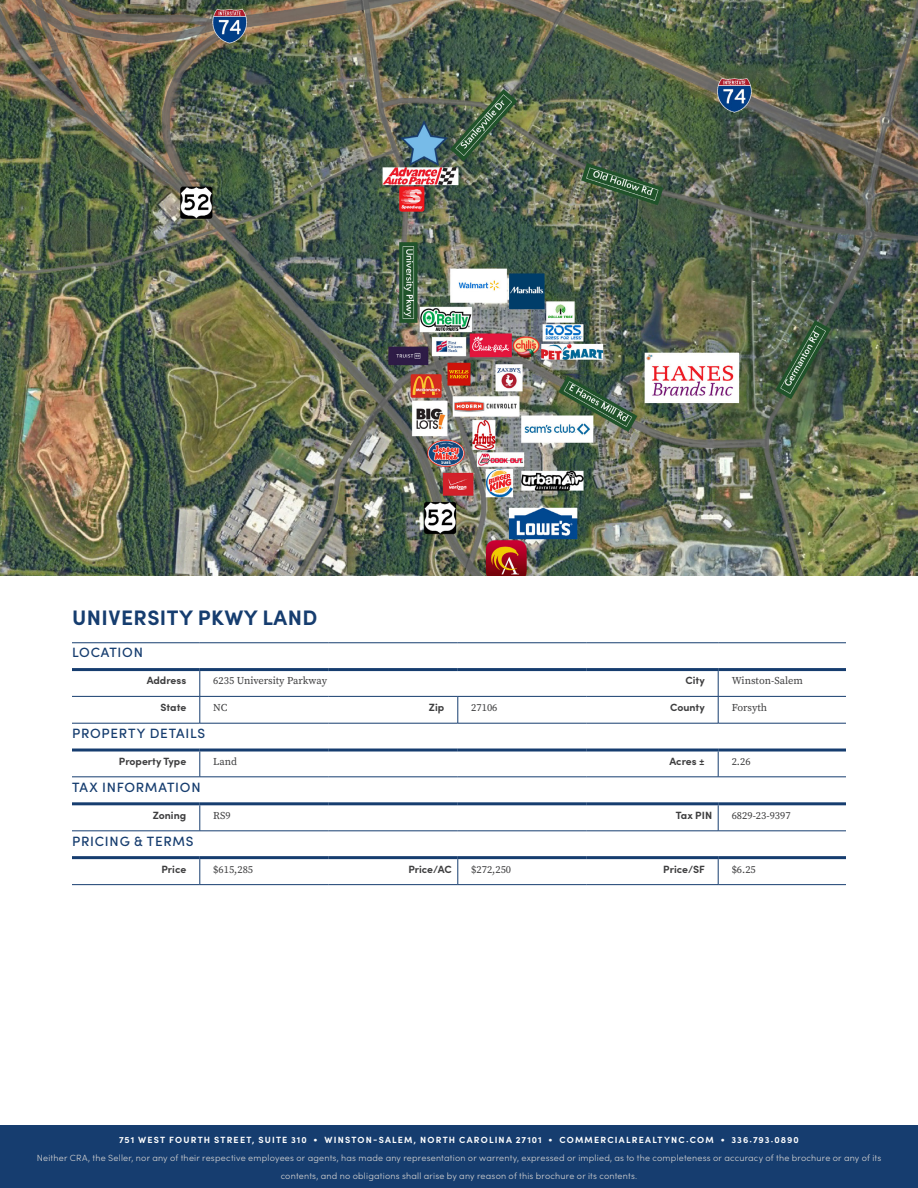
<style>
.page{position:relative;width:918px;height:1188px;background:#fff}
.page>*{position:absolute;margin:0;border:0;box-sizing:border-box;transform-origin:0 0}
.t1{font:700 21px "Sofia Pro";letter-spacing:.02em;color:#163d6f}
.t2{font:500 13.5px "Sofia Pro";letter-spacing:.055em;color:#163d6f}
.t3{font:10.5px "Source Serif Pro";color:#3e3e3f}
.t4{font:700 10.5px "Sofia Pro";color:#3e3e3f}
.t5{font:300 9px/18px "Sofia Pro";letter-spacing:.025em;color:#d4d3d2;text-align:center}
.t6{font:700 9px "Sofia Pro";letter-spacing:.135em;color:#fff}
</style>
<div class="page">
<img style="left:0;top:0;width:918px;height:576px">
<hr style="left:718px;top:696px;width:128px;height:1px;background:#163d6f">
<hr style="left:200px;top:884px;width:129px;height:1px;background:#163d6f">
<hr style="left:718px;top:884px;width:128px;height:1px;background:#163d6f">
<svg style="left:200px;top:859px;width:1px;height:25px"></svg>
<hr style="left:72px;top:884px;width:128px;height:1px;background:#163d6f">
<svg style="left:718px;top:859px;width:1px;height:25px"></svg>
<hr style="left:587px;top:884px;width:131px;height:1px;background:#163d6f">
<hr style="left:200px;top:831px;width:129px;height:1px;background:#163d6f">
<hr style="left:329px;top:831px;width:129px;height:1px;background:#163d6f">
<hr style="left:458px;top:831px;width:129px;height:1px;background:#163d6f">
<hr style="left:72px;top:856px;width:128px;height:3px;background:#163d6f">
<hr style="left:200px;top:856px;width:129px;height:3px;background:#163d6f">
<hr style="left:587px;top:856px;width:131px;height:3px;background:#163d6f">
<hr style="left:718px;top:856px;width:128px;height:3px;background:#163d6f">
<hr style="left:72px;top:831px;width:128px;height:1px;background:#163d6f">
<svg style="left:200px;top:805px;width:1px;height:26px"></svg>
<hr style="left:200px;top:777px;width:129px;height:1px;background:#163d6f">
<hr style="left:718px;top:777px;width:128px;height:1px;background:#163d6f">
<hr style="left:72px;top:802px;width:128px;height:3px;background:#163d6f">
<hr style="left:200px;top:802px;width:129px;height:3px;background:#163d6f">
<hr style="left:329px;top:802px;width:129px;height:3px;background:#163d6f">
<hr style="left:458px;top:802px;width:129px;height:3px;background:#163d6f">
<hr style="left:72px;top:777px;width:128px;height:1px;background:#163d6f">
<hr style="left:587px;top:777px;width:131px;height:1px;background:#163d6f">
<svg style="left:718px;top:752px;width:1px;height:25px"></svg>
<svg style="left:200px;top:752px;width:1px;height:25px"></svg>
<hr style="left:200px;top:723px;width:129px;height:1px;background:#163d6f">
<hr style="left:458px;top:723px;width:129px;height:1px;background:#163d6f">
<hr style="left:718px;top:723px;width:128px;height:1px;background:#163d6f">
<hr style="left:72px;top:749px;width:128px;height:3px;background:#163d6f">
<hr style="left:200px;top:749px;width:129px;height:3px;background:#163d6f">
<hr style="left:587px;top:749px;width:131px;height:3px;background:#163d6f">
<hr style="left:718px;top:749px;width:128px;height:3px;background:#163d6f">
<hr style="left:72px;top:723px;width:128px;height:1px;background:#163d6f">
<svg style="left:458px;top:697px;width:1px;height:26px"></svg>
<hr style="left:329px;top:723px;width:129px;height:1px;background:#163d6f">
<hr style="left:587px;top:723px;width:131px;height:1px;background:#163d6f">
<svg style="left:718px;top:671px;width:1px;height:52px"></svg>
<hr style="left:587px;top:696px;width:131px;height:1px;background:#163d6f">
<hr style="left:72px;top:696px;width:128px;height:1px;background:#163d6f">
<hr style="left:72px;top:668px;width:128px;height:3px;background:#163d6f">
<hr style="left:587px;top:668px;width:131px;height:3px;background:#163d6f">
<hr style="left:718px;top:668px;width:128px;height:3px;background:#163d6f">
<hr style="left:72px;top:643px;width:128px;height:1px;background:#163d6f">
<hr style="left:200px;top:643px;width:129px;height:1px;background:#163d6f">
<hr style="left:329px;top:643px;width:129px;height:1px;background:#163d6f">
<hr style="left:458px;top:643px;width:129px;height:1px;background:#163d6f">
<hr style="left:587px;top:643px;width:131px;height:1px;background:#163d6f">
<hr style="left:718px;top:643px;width:128px;height:1px;background:#163d6f">
<hr style="left:200px;top:668px;width:129px;height:3px;background:#163d6f">
<hr style="left:329px;top:668px;width:129px;height:3px;background:#163d6f">
<hr style="left:458px;top:668px;width:129px;height:3px;background:#163d6f">
<svg style="left:200px;top:671px;width:1px;height:52px"></svg>
<hr style="left:200px;top:696px;width:129px;height:1px;background:#163d6f">
<hr style="left:329px;top:696px;width:129px;height:1px;background:#163d6f">
<hr style="left:458px;top:696px;width:129px;height:1px;background:#163d6f">
<hr style="left:329px;top:749px;width:129px;height:3px;background:#163d6f">
<hr style="left:458px;top:749px;width:129px;height:3px;background:#163d6f">
<hr style="left:329px;top:777px;width:129px;height:1px;background:#163d6f">
<hr style="left:458px;top:777px;width:129px;height:1px;background:#163d6f">
<hr style="left:587px;top:802px;width:131px;height:3px;background:#163d6f">
<hr style="left:718px;top:802px;width:128px;height:3px;background:#163d6f">
<svg style="left:718px;top:805px;width:1px;height:26px"></svg>
<hr style="left:587px;top:831px;width:131px;height:1px;background:#163d6f">
<hr style="left:718px;top:831px;width:128px;height:1px;background:#163d6f">
<hr style="left:329px;top:856px;width:129px;height:3px;background:#163d6f">
<hr style="left:458px;top:856px;width:129px;height:3px;background:#163d6f">
<svg style="left:458px;top:859px;width:1px;height:25px"></svg>
<hr style="left:329px;top:884px;width:129px;height:1px;background:#163d6f">
<hr style="left:458px;top:884px;width:129px;height:1px;background:#163d6f">
<div style="left:0;top:1125px;width:918px;height:63px;background:#163d6f"></div>
<h1 class="t1" style="left:72px;top:601px;width:247px">UNIVERSITY PKWY LAND</h1>
<h2 class="t2" style="left:72px;top:642px;width:72px">LOCATION</h2>
<p class="t4" style="left:147px;top:672px;width:41px">Address</p>
<p class="t3" style="left:213px;top:673px;width:115px">6235 University Parkway</p>
<p class="t4" style="left:686px;top:672px;width:21px">City</p>
<p class="t3" style="left:732px;top:673px;width:73px">Winston-Salem</p>
<p class="t4" style="left:161px;top:699px;width:27px">State</p>
<p class="t3" style="left:213px;top:700px;width:16px">NC</p>
<p class="t4" style="left:429px;top:699px;width:17px">Zip</p>
<p class="t3" style="left:471px;top:700px;width:28px">27106</p>
<p class="t4" style="left:670px;top:699px;width:36px">County</p>
<p class="t3" style="left:732px;top:700px;width:37px">Forsyth</p>
<h2 class="t2" style="left:72px;top:723px;width:135px">PROPERTY DETAILS</h2>
<p class="t4" style="left:119px;top:753px;width:69px">Property Type</p>
<p class="t3" style="left:213px;top:754px;width:25px">Land</p>
<p class="t4" style="left:669px;top:753px;width:37px">Acres ±</p>
<p class="t3" style="left:732px;top:754px;width:20px">2.26</p>
<h2 class="t2" style="left:72px;top:777px;width:130px">TAX INFORMATION</h2>
<p class="t4" style="left:153px;top:807px;width:35px">Zoning</p>
<p class="t3" style="left:213px;top:808px;width:19px">RS9</p>
<p class="t4" style="left:676px;top:807px;width:38px">Tax PIN</p>
<p class="t3" style="left:732px;top:808px;width:61px">6829-23-9397</p>
<h2 class="t2" style="left:72px;top:831px;width:123px">PRICING &amp; TERMS</h2>
<p class="t4" style="left:162px;top:861px;width:26px">Price</p>
<p class="t3" style="left:213px;top:862px;width:41px">$615,285</p>
<p class="t4" style="left:408px;top:861px;width:45px">Price/AC</p>
<p class="t3" style="left:471px;top:862px;width:41px">$272,250</p>
<p class="t4" style="left:663px;top:861px;width:43px">Price/SF</p>
<p class="t3" style="left:732px;top:862px;width:26px">$6.25</p>
<p class="t6" style="left:119px;top:1133px;width:681px">751 WEST FOURTH STREET, SUITE 310 • WINSTON-SALEM, NORTH CAROLINA 27101 • COMMERCIALREALTYNC.COM • 336.793.0890</p>
<p class="t5" style="left:37px;top:1148px;width:846px">Neither CRA, the Seller, nor any of their respective employees or agents, has made any representation or warrenty, expressed or implied, as to the completeness or accuracy of the brochure or any of its contents, and no obligations shall arise by any reason of this brochure or its contents.</p>
</div>
